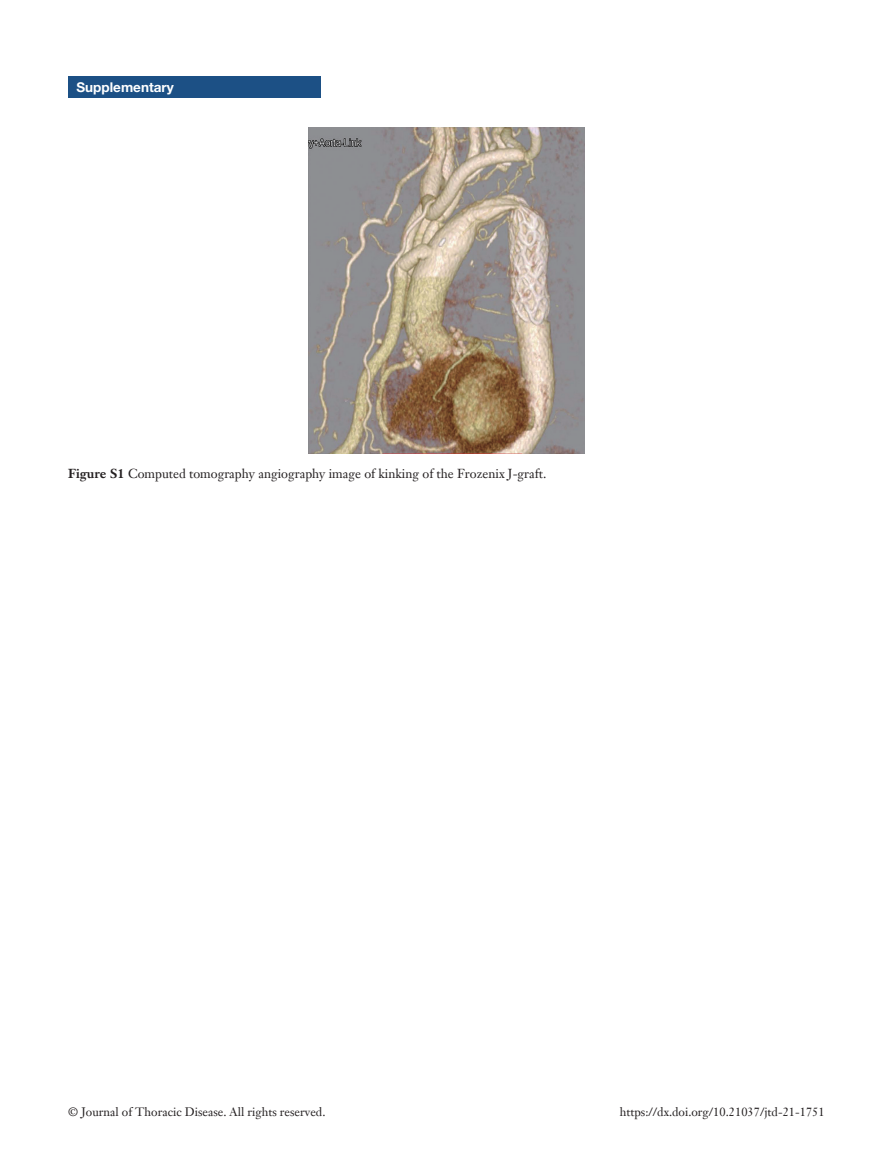
<style>
.page{position:relative;width:893px;height:1170px;background:#fff}
.page>*{position:absolute;margin:0;border:0;box-sizing:border-box;transform-origin:0 0}
.t1{font:700 13.5px "Helvetica Neue LT Pro";color:#fff}
.t2{font:12.75px "Janson Text LT";color:#231f20}
.t3{font:12px "Janson Text LT";color:#231f20}
.s1{font-weight:700}
</style>
<div class="page">
<div style="left:68px;top:77px;width:252px;height:21px;background:#1c5085"></div>
<img style="left:308px;top:128px;width:277px;height:326px">
<p class="t1" style="left:77px;top:79px;width:99px">Supplementary</p>
<p class="t2" style="left:68px;top:465px;width:480px"><span class="s1">Figure S1</span> Computed tomography angiography image of kinking of the Frozenix J-graft.</p>
<p class="t3" style="left:68px;top:1104px;width:259px">© Journal of Thoracic Disease. All rights reserved.</p>
<p class="t3" style="left:620px;top:1104px;width:206px">https://dx.doi.org/10.21037/jtd-21-1751</p>
</div>
